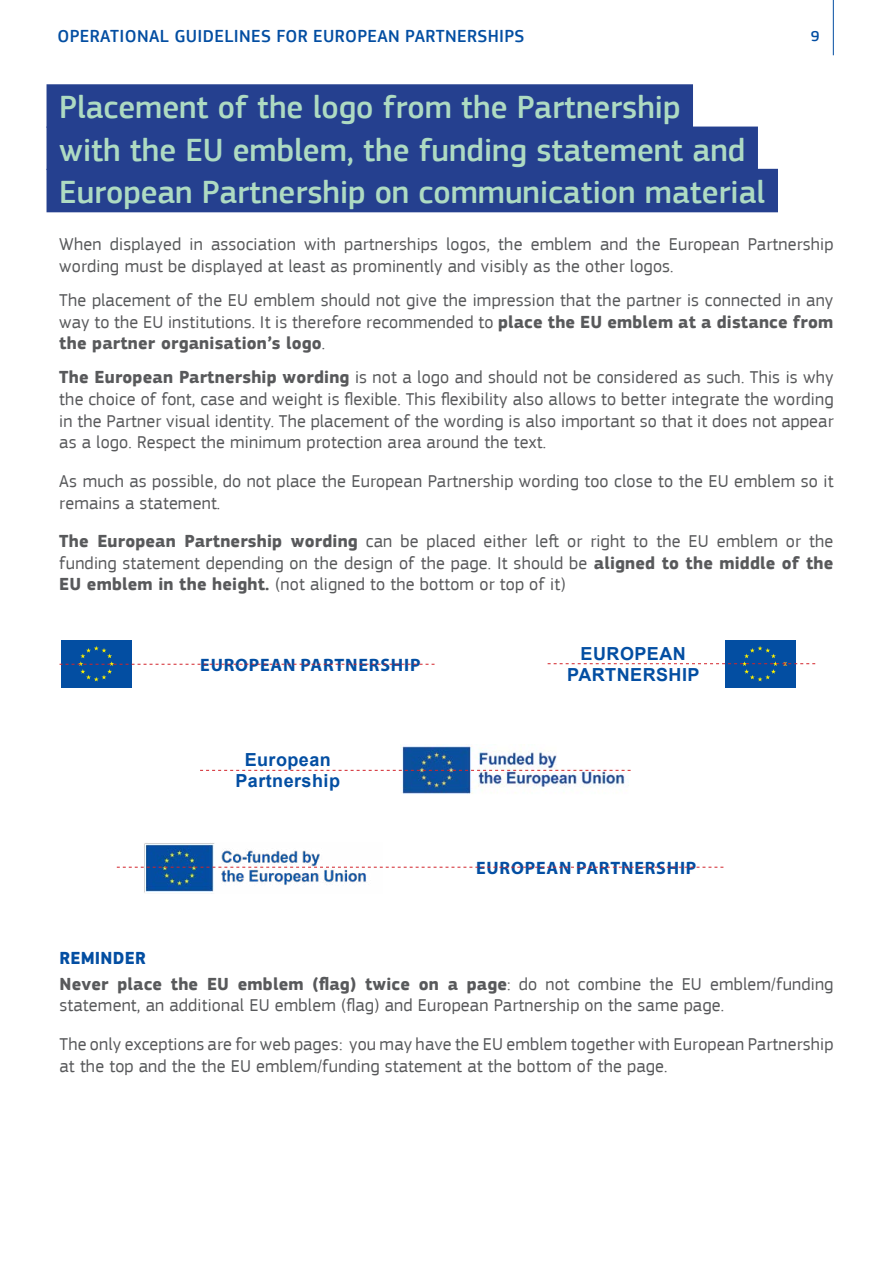
<style>
.page{position:relative;width:893px;height:1263px;background:#fff}
.page>*{position:absolute;margin:0;border:0;box-sizing:border-box;transform-origin:0 0}
.Title_Funded-cofunde{font:500 33px "EC Square Sans Pro";color:#aedbc2}
.body_text{font:18px/21.6px "EC Square Sans Pro";letter-spacing:.01em;color:#58595b}
.t1{font:500 18px "EC Square Sans Pro";letter-spacing:.02em;color:#034ea2}
.body_text-2{font:700 18px "Arial";letter-spacing:.025em;color:#034ea2}
.body_text-3{font:700 18px "Myriad Pro";letter-spacing:.045em;color:#034ea2}
.body_text-4{font:700 18px "EC Square Sans Pro";letter-spacing:.01em;color:#034ea2}
.t2{font:500 15px "EC Square Sans Pro";color:#034ea2}
.t3{font:700 6px "Myriad Pro";color:#fbaa19}
.s1{font-weight:700}
</style>
<div class="page">
<hr style="left:833px;top:0;width:1px;height:55px;background:#034ea2">
<div style="left:47px;top:84px;width:646px;height:44px;background:#25408f"></div>
<div style="left:47px;top:127px;width:711px;height:43px;background:#25408f"></div>
<div style="left:47px;top:169px;width:731px;height:43px;background:#25408f"></div>
<img style="left:143px;top:843px;width:240px;height:50px">
<div style="left:723px;top:639px;width:74px;height:50px;background:linear-gradient(to right,#034ea2,#034ea2)"></div>
<div style="left:725px;top:640px;width:70px;height:47px;background:#034ea2"></div>
<div style="left:60px;top:639px;width:73px;height:50px;background:#034ea2"></div>
<svg style="left:60px;top:646px;width:375px;height:35px"></svg>
<svg style="left:548px;top:646px;width:267px;height:35px"></svg>
<img style="left:401px;top:746px;width:230px;height:48px">
<svg style="left:200px;top:770px;width:431px;height:1px"></svg>
<svg style="left:117px;top:867px;width:606px;height:1px"></svg>
<p class="t1" style="left:58px;top:26px;width:468px">OPERATIONAL GUIDELINES FOR EUROPEAN PARTNERSHIPS</p>
<p class="t2" style="left:811px;top:27px;width:10px">9</p>
<p class="Title_Funded-cofunde" style="left:59px;top:88px;width:622px">Placement of the logo from the Partnership</p>
<p class="Title_Funded-cofunde" style="left:59px;top:130px;width:687px">with the EU emblem, the funding statement and</p>
<p class="Title_Funded-cofunde" style="left:59px;top:173px;width:707px">European Partnership on communication material</p>
<p class="body_text" style="left:59px;top:233px;width:776px">When displayed in association with partnerships logos, the emblem and the European Partnership wording must be displayed at least as prominently and visibly as the other logos.</p>
<p class="body_text" style="left:59px;top:289px;width:776px;text-align:justify">The placement of the EU emblem should not give the impression that the partner is connected in any way to the EU institutions. It is therefore recommended to <span class="s1">place the EU emblem at a distance from the partner organisation’s logo</span>.</p>
<p class="body_text" style="left:59px;top:367px;width:776px;text-align:justify"><span class="s1">The European Partnership wording</span> is not a logo and should not be considered as such. This is why the choice of font, case and weight is flexible. This flexibility also allows to better integrate the wording in the Partner visual identity. The placement of the wording is also important so that it does not appear as a logo. Respect the minimum protection area around the text.</p>
<p class="body_text" style="left:59px;top:470px;width:776px">As much as possible, do not place the European Partnership wording too close to the EU emblem so it remains a statement.</p>
<p class="body_text" style="left:59px;top:530px;width:776px;text-align:justify"><span class="s1">The European Partnership wording</span> can be placed either left or right to the EU emblem or the funding statement depending on the design of the page. It should be <span class="s1">aligned to the middle of the EU emblem in the height.</span> (not aligned to the bottom or top of it)</p>
<p class="body_text-3" style="left:200px;top:653px;width:222px">EUROPEAN PARTNERSHIP</p>
<p class="body_text-2" style="left:245px;top:747px;width:88px">European</p>
<p class="body_text-2" style="left:235px;top:768px;width:106px">Partnership</p>
<p class="body_text-2" style="left:581px;top:642px;width:107px">EUROPEAN</p>
<p class="body_text-2" style="left:567px;top:663px;width:134px">PARTNERSHIP</p>
<p class="body_text-3" style="left:476px;top:856px;width:222px">EUROPEAN PARTNERSHIP</p>
<p class="t3" style="left:784px;top:660px;width:5px">X</p>
<p class="body_text-4" style="left:60px;top:947px;width:88px">REMINDER</p>
<p class="body_text" style="left:60px;top:973px;width:775px"><span class="s1">Never place the EU emblem (flag) twice on a page</span>: do not combine the EU emblem/funding statement, an additional EU emblem (flag) and European Partnership on the same page.</p>
<p class="body_text" style="left:60px;top:1033px;width:775px">The only exceptions are for web pages: you may have the EU emblem together with European Partnership at the top and the the EU emblem/funding statement at the bottom of the page.</p>
</div>
